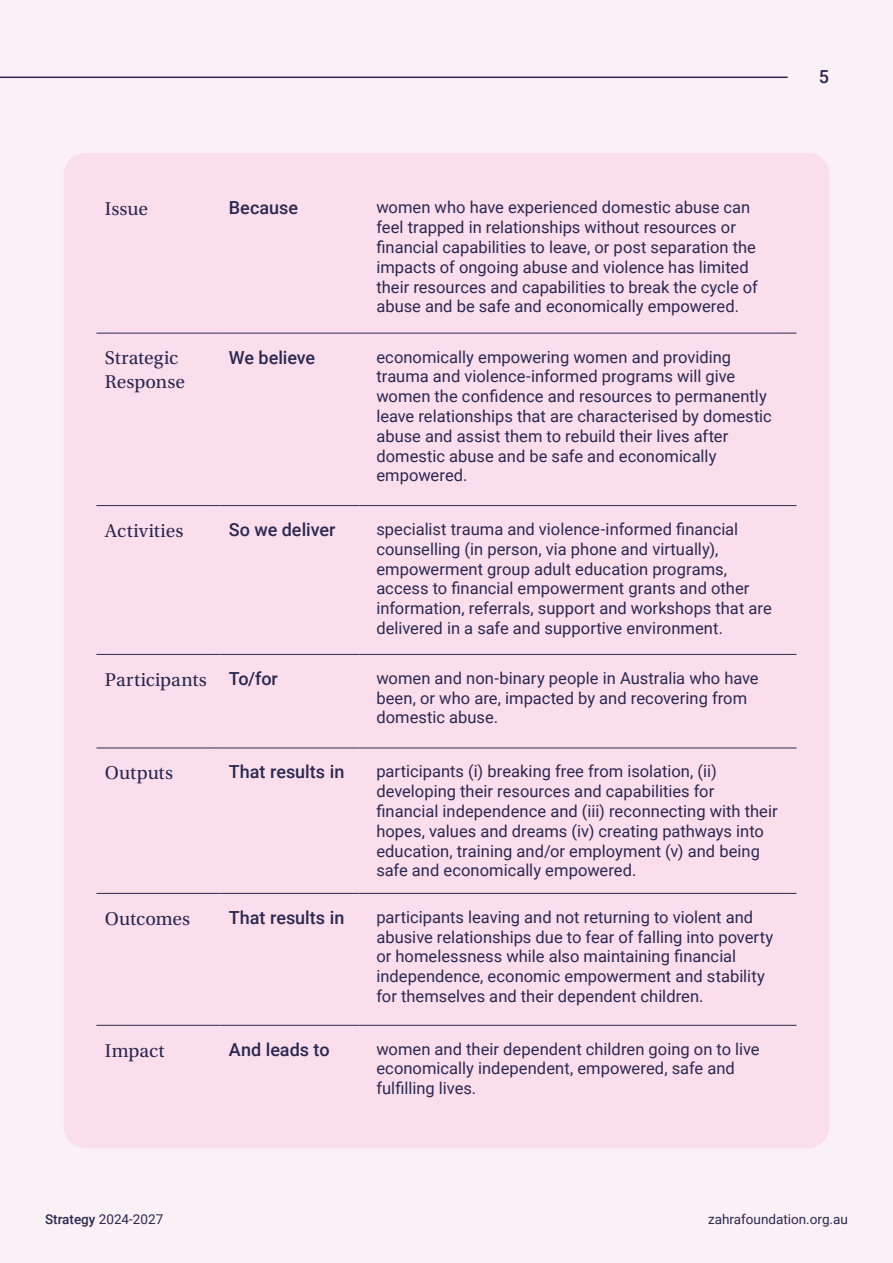
<style>
.page{position:relative;width:893px;height:1263px;background:#fbf0f5}
.page>*{position:absolute;margin:0;border:0;box-sizing:border-box;transform-origin:0 0}
.t1{font:19.5px/23.4px "Utopia Std";color:#292951}
.t2{font:500 18px "Roboto";color:#292951}
.t3{font:16.5px/19.8px "Roboto";color:#292951}
.t4{font:13.5px "Roboto";color:#292951}
.s1{font-family:"Roboto";font-weight:500;font-size:18px}
.s2{font-weight:500}
</style>
<div class="page">
<div style="left:64px;top:153px;width:765px;height:995px;background:#fbdeeb;border-radius:21px"></div>
<hr style="left:96px;top:505px;width:124px;height:1px;background:#292951">
<hr style="left:220px;top:505px;width:139px;height:1px;background:#292951">
<hr style="left:359px;top:505px;width:437px;height:1px;background:#292951">
<hr style="left:96px;top:654px;width:124px;height:1px;background:#292951">
<hr style="left:220px;top:654px;width:139px;height:1px;background:#292951">
<hr style="left:359px;top:654px;width:437px;height:1px;background:#292951">
<hr style="left:96px;top:748px;width:124px;height:1px;background:#292951">
<hr style="left:220px;top:748px;width:139px;height:1px;background:#292951">
<hr style="left:359px;top:748px;width:437px;height:1px;background:#292951">
<hr style="left:96px;top:893px;width:124px;height:1px;background:#292951">
<hr style="left:220px;top:893px;width:139px;height:1px;background:#292951">
<hr style="left:359px;top:893px;width:437px;height:1px;background:#292951">
<hr style="left:96px;top:1025px;width:124px;height:1px;background:#292951">
<hr style="left:220px;top:1025px;width:139px;height:1px;background:#292951">
<hr style="left:359px;top:1025px;width:437px;height:1px;background:#292951">
<hr style="left:96px;top:333px;width:124px;height:1px;background:#292951">
<hr style="left:220px;top:333px;width:139px;height:1px;background:#292951">
<hr style="left:359px;top:333px;width:437px;height:1px;background:#292951">
<hr style="left:0;top:77px;width:788px;height:1px;background:#292951">
<p class="t2" style="left:819px;top:64px;width:12px">5</p>
<p class="t1" style="left:105px;top:197px;width:45px">Issue</p>
<p class="t2" style="left:229px;top:195px;width:71px">Because</p>
<p class="t3" style="left:376px;top:197px;width:383px">women who have experienced domestic abuse can feel trapped in relationships without resources or financial capabilities to leave, or post separation the impacts of ongoing abuse and violence has limited their resources and capabilities to break the cycle of abuse and be safe and economically empowered.</p>
<p class="t1" style="left:105px;top:347px;width:82px">Strategic<br>Response</p>
<p class="t2" style="left:229px;top:345px;width:88px">We believe</p>
<p class="t3" style="left:376px;top:346px;width:397px">economically empowering women and providing trauma and violence-informed programs will give women the confidence and resources to permanently leave relationships that are characterised by domestic abuse and assist them to rebuild their lives after domestic abuse and be safe and economically empowered.</p>
<p class="t1" style="left:105px;top:519px;width:80px">Activities</p>
<p class="t2" style="left:229px;top:517px;width:108px">So we deliver</p>
<p class="t3" style="left:376px;top:519px;width:397px">specialist trauma and violence-informed financial counselling (in person, via phone and virtually), empowerment group adult education programs, access to financial empowerment grants and other information, referrals, support and workshops that are delivered in a safe and supportive environment.</p>
<p class="t1" style="left:105px;top:668px;width:175px">Participants <span class="s1">To/for</span></p>
<p class="t3" style="left:376px;top:667px;width:384px">women and non-binary people in Australia who have been, or who are, impacted by and recovering from domestic abuse.</p>
<p class="t1" style="left:105px;top:761px;width:70px">Outputs</p>
<p class="t2" style="left:229px;top:759px;width:117px">That results in</p>
<p class="t3" style="left:376px;top:761px;width:403px">participants (i) breaking free from isolation, (ii) developing their resources and capabilities for financial independence and (iii) reconnecting with their hopes, values and dreams (iv) creating pathways into education, training and/or employment (v) and being safe and economically empowered.</p>
<p class="t1" style="left:105px;top:907px;width:87px">Outcomes</p>
<p class="t2" style="left:229px;top:905px;width:117px">That results in</p>
<p class="t3" style="left:376px;top:906px;width:399px">participants leaving and not returning to violent and abusive relationships due to fear of falling into poverty or homelessness while also maintaining financial independence, economic empowerment and stability for themselves and their dependent children.</p>
<p class="t1" style="left:105px;top:1039px;width:61px">Impact</p>
<p class="t2" style="left:229px;top:1037px;width:102px">And leads to</p>
<p class="t3" style="left:376px;top:1038px;width:385px">women and their dependent children going on to live economically independent, empowered, safe and fulfilling lives.</p>
<p class="t4" style="left:45px;top:1210px;width:120px"><span class="s2">Strategy</span> 2024-2027</p>
<p class="t4" style="left:708px;top:1210px;width:141px">zahrafoundation.org.au</p>
</div>
